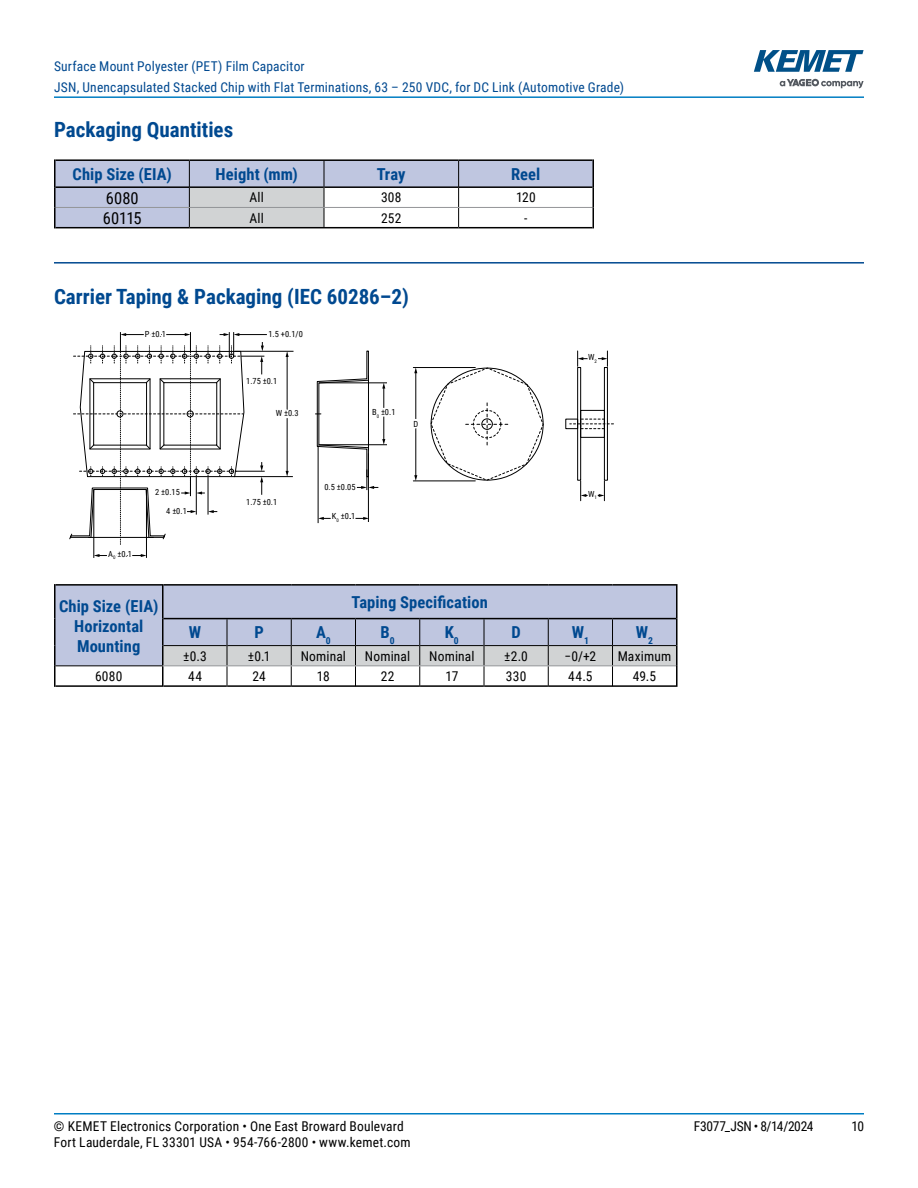
<style>
.page{position:relative;width:918px;height:1188px;background:#fff}
.page>*{position:absolute;margin:0;border:0;box-sizing:border-box;transform-origin:0 0}
.t1{font:700 21px "Roboto Condensed";color:#004990}
.t2{font:700 16.5px/19.8px "Roboto Condensed";letter-spacing:.005em;color:#004990;text-align:center}
.t3{font:16.5px "Roboto Condensed";letter-spacing:.005em;color:#000}
.t4{font:13.5px "Roboto Condensed";letter-spacing:.015em;color:#000}
.t5{font:13.5px/21px "Roboto Condensed";letter-spacing:.015em;color:#004990}
.t6{font:13.5px "Roboto Condensed";letter-spacing:-.025em;color:#000}
.t7{font:8.4px "Roboto Condensed";color:#000}
</style>
<div class="page">
<hr style="left:54px;top:1113px;width:810px;height:2px;background:#007dc3">
<hr style="left:54px;top:96px;width:810px;height:2px;background:#007dc3">
<svg style="left:780px;top:79px;width:84px;height:9px"></svg>
<svg style="left:754px;top:50px;width:110px;height:22px"></svg>
<hr style="left:54px;top:262px;width:810px;height:2px;background:#004990">
<svg style="left:56px;top:161px;width:536px;height:66px"></svg>
<hr style="left:56px;top:207px;width:133px;height:1px;background:#939598">
<hr style="left:189px;top:207px;width:135px;height:1px;background:#939598">
<hr style="left:324px;top:207px;width:135px;height:1px;background:#939598">
<hr style="left:459px;top:207px;width:133px;height:1px;background:#939598">
<hr style="left:56px;top:159px;width:133px;height:2px;background:#000">
<hr style="left:54px;top:159px;width:2px;height:28px;background:#000">
<hr style="left:189px;top:159px;width:135px;height:2px;background:#000">
<hr style="left:324px;top:159px;width:135px;height:2px;background:#000">
<hr style="left:459px;top:159px;width:133px;height:2px;background:#000">
<hr style="left:592px;top:159px;width:2px;height:28px;background:#000">
<hr style="left:54px;top:187px;width:2px;height:20px;background:#000">
<hr style="left:592px;top:187px;width:2px;height:20px;background:#000">
<hr style="left:54px;top:207px;width:2px;height:21px;background:#000">
<hr style="left:592px;top:207px;width:2px;height:21px;background:#000">
<hr style="left:56px;top:227px;width:133px;height:1px;background:#000">
<hr style="left:189px;top:227px;width:135px;height:1px;background:#000">
<hr style="left:324px;top:227px;width:135px;height:1px;background:#000">
<hr style="left:459px;top:227px;width:133px;height:1px;background:#000">
<svg style="left:431px;top:368px;width:113px;height:113px"></svg>
<div style="left:580px;top:410px;width:25px;height:28px;border:1px solid #000"></div>
<div style="left:577px;top:367px;width:4px;height:114px;border:1px solid #000"></div>
<div style="left:604px;top:367px;width:4px;height:114px;border:1px solid #000"></div>
<div style="left:580px;top:419px;width:25px;height:10px;border:1px dashed #000"></div>
<div style="left:565px;top:419px;width:13px;height:10px;border:1px solid #000"></div>
<svg style="left:570px;top:424px;width:44px;height:1px"></svg>
<hr style="left:318px;top:445px;width:1px;height:78px;background:#010101">
<hr style="left:368px;top:453px;width:1px;height:69px;background:#010101">
<hr style="left:323px;top:518px;width:41px;height:1px;background:#010101">
<svg style="left:363px;top:517px;width:6px;height:3px"></svg>
<svg style="left:315px;top:350px;width:72px;height:140px"></svg>
<svg style="left:318px;top:509px;width:39px;height:15px"></svg>
<svg style="left:69px;top:332px;width:225px;height:226px"></svg>
<svg style="left:577px;top:350px;width:31px;height:31px"></svg>
<hr style="left:413px;top:367px;width:62px;height:1px;background:#000">
<hr style="left:413px;top:481px;width:62px;height:1px;background:#000">
<hr style="left:416px;top:372px;width:1px;height:104px;background:#000">
<svg style="left:414px;top:475px;width:3px;height:6px"></svg>
<svg style="left:580px;top:481px;width:25px;height:21px"></svg>
<svg style="left:415px;top:416px;width:2px;height:15px"></svg>
<div style="left:56px;top:586px;width:620px;height:79px;background:#bfc6e0"></div>
<hr style="left:676px;top:666px;width:2px;height:21px;background:#000">
<hr style="left:676px;top:646px;width:2px;height:20px;background:#000">
<hr style="left:164px;top:584px;width:63px;height:2px;background:#000">
<hr style="left:227px;top:584px;width:64px;height:2px;background:#000">
<hr style="left:291px;top:584px;width:65px;height:2px;background:#000">
<hr style="left:356px;top:584px;width:64px;height:2px;background:#000">
<hr style="left:420px;top:584px;width:64px;height:2px;background:#000">
<hr style="left:484px;top:584px;width:64px;height:2px;background:#000">
<hr style="left:548px;top:584px;width:65px;height:2px;background:#000">
<hr style="left:613px;top:584px;width:63px;height:2px;background:#000">
<hr style="left:676px;top:584px;width:2px;height:35px;background:#000">
<hr style="left:676px;top:619px;width:2px;height:27px;background:#000">
<hr style="left:164px;top:618px;width:63px;height:1px;background:#000">
<hr style="left:227px;top:618px;width:64px;height:1px;background:#000">
<hr style="left:291px;top:618px;width:65px;height:1px;background:#000">
<hr style="left:356px;top:618px;width:64px;height:1px;background:#000">
<hr style="left:420px;top:618px;width:64px;height:1px;background:#000">
<hr style="left:484px;top:618px;width:64px;height:1px;background:#000">
<hr style="left:548px;top:618px;width:65px;height:1px;background:#000">
<hr style="left:613px;top:618px;width:63px;height:1px;background:#000">
<hr style="left:56px;top:584px;width:106px;height:2px;background:#000">
<hr style="left:54px;top:584px;width:2px;height:35px;background:#000">
<hr style="left:54px;top:619px;width:2px;height:27px;background:#000">
<hr style="left:54px;top:646px;width:2px;height:20px;background:#000">
<hr style="left:54px;top:666px;width:2px;height:21px;background:#000">
<hr style="left:56px;top:685px;width:106px;height:2px;background:#000">
<hr style="left:162px;top:584px;width:2px;height:35px;background:#000">
<svg style="left:162px;top:619px;width:515px;height:68px"></svg>
<hr style="left:162px;top:666px;width:2px;height:21px;background:#000">
<hr style="left:56px;top:665px;width:107px;height:1px;background:#000">
<hr style="left:163px;top:665px;width:64px;height:1px;background:#939598">
<hr style="left:227px;top:665px;width:64px;height:1px;background:#939598">
<hr style="left:291px;top:665px;width:65px;height:1px;background:#939598">
<hr style="left:356px;top:665px;width:64px;height:1px;background:#939598">
<hr style="left:420px;top:665px;width:64px;height:1px;background:#939598">
<hr style="left:484px;top:665px;width:64px;height:1px;background:#939598">
<hr style="left:548px;top:665px;width:65px;height:1px;background:#939598">
<hr style="left:613px;top:665px;width:63px;height:1px;background:#939598">
<p class="t5" style="left:54px;top:55px;width:572px">Surface Mount Polyester (PET) Film Capacitor<br>JSN, Unencapsulated Stacked Chip with Flat Terminations, 63 – 250 VDC, for DC Link (Automotive Grade)</p>
<h1 class="t1" style="left:54px;top:115px;width:181px">Packaging Quantities</h1>
<p class="t2" style="left:73px;top:164px;width:101px">Chip Size (EIA)</p>
<p class="t2" style="left:216px;top:164px;width:84px">Height (mm)</p>
<p class="t2" style="left:377px;top:164px;width:30px">Tray</p>
<p class="t2" style="left:511px;top:164px;width:31px">Reel</p>
<p class="t3" style="left:106px;top:186px;width:35px">6080</p>
<p class="t4" style="left:250px;top:188px;width:16px">All</p>
<p class="t4" style="left:381px;top:188px;width:22px">308</p>
<p class="t4" style="left:516px;top:188px;width:21px">120</p>
<p class="t3" style="left:103px;top:206px;width:40px">60115</p>
<p class="t4" style="left:250px;top:208px;width:16px">All</p>
<p class="t4" style="left:381px;top:208px;width:22px">252</p>
<p class="t4" style="left:524px;top:208px;width:5px">-</p>
<h1 class="t1" style="left:54px;top:282px;width:356px">Carrier Taping &amp; Packaging (IEC 60286–2)</h1>
<p class="t7" style="left:145px;top:328px;width:23px">P ±0.1</p>
<p class="t7" style="left:108px;top:548px;width:25px">A<sub>0</sub> ±0.1</p>
<p class="t7" style="left:155px;top:487px;width:26px">2 ±0.15</p>
<p class="t7" style="left:166px;top:505px;width:22px">4 ±0.1</p>
<p class="t7" style="left:268px;top:328px;width:36px">1.5 +0.1/0</p>
<p class="t7" style="left:246px;top:376px;width:33px">1.75 ±0.1</p>
<p class="t7" style="left:276px;top:408px;width:24px">W ±0.3</p>
<p class="t7" style="left:372px;top:406px;width:25px">B<sub>0</sub> ±0.1</p>
<p class="t7" style="left:413px;top:418px;width:6px">D</p>
<p class="t7" style="left:246px;top:496px;width:33px">1.75 ±0.1</p>
<p class="t7" style="left:324px;top:481px;width:33px">0.5 ±0.05</p>
<p class="t7" style="left:332px;top:511px;width:25px">K<sub>0</sub> ±0.1</p>
<p class="t7" style="left:588px;top:351px;width:10px">W<sub>2</sub></p>
<p class="t7" style="left:588px;top:488px;width:10px">W<sub>1</sub></p>
<p class="t2" style="left:59px;top:596px;width:101px">Chip Size (EIA)<br>Horizontal<br>Mounting</p>
<p class="t2" style="left:352px;top:592px;width:138px">Taping Specification</p>
<p class="t2" style="left:189px;top:622px;width:14px">W</p>
<p class="t2" style="left:254px;top:622px;width:11px">P</p>
<p class="t2" style="left:316px;top:622px;width:16px">A<sub>0</sub></p>
<p class="t2" style="left:381px;top:622px;width:16px">B<sub>0</sub></p>
<p class="t2" style="left:445px;top:622px;width:15px">K<sub>0</sub></p>
<p class="t2" style="left:511px;top:622px;width:11px">D</p>
<p class="t2" style="left:572px;top:622px;width:19px">W<sub>1</sub></p>
<p class="t2" style="left:636px;top:622px;width:19px">W<sub>2</sub></p>
<p class="t4" style="left:183px;top:647px;width:25px">±0.3</p>
<p class="t4" style="left:248px;top:647px;width:24px">±0.1</p>
<p class="t4" style="left:301px;top:647px;width:47px">Nominal</p>
<p class="t4" style="left:365px;top:647px;width:47px">Nominal</p>
<p class="t4" style="left:429px;top:647px;width:47px">Nominal</p>
<p class="t4" style="left:504px;top:647px;width:25px">±2.0</p>
<p class="t4" style="left:565px;top:647px;width:33px">−0/+2</p>
<p class="t4" style="left:618px;top:647px;width:55px">Maximum</p>
<p class="t4" style="left:95px;top:667px;width:29px">6080</p>
<p class="t4" style="left:188px;top:667px;width:15px">44</p>
<p class="t4" style="left:252px;top:667px;width:15px">24</p>
<p class="t4" style="left:317px;top:667px;width:14px">18</p>
<p class="t4" style="left:381px;top:667px;width:15px">22</p>
<p class="t4" style="left:445px;top:667px;width:14px">17</p>
<p class="t4" style="left:506px;top:667px;width:22px">330</p>
<p class="t4" style="left:568px;top:667px;width:26px">44.5</p>
<p class="t4" style="left:633px;top:667px;width:25px">49.5</p>
<p class="t4" style="left:54px;top:1116px;width:351px">© KEMET Electronics Corporation • One East Broward Boulevard</p>
<p class="t6" style="left:694px;top:1116px;width:121px">F3077_JSN • 8/14/2024</p>
<p class="t4" style="left:852px;top:1116px;width:14px">10</p>
<p class="t4" style="left:54px;top:1133px;width:358px">Fort Lauderdale, FL 33301 USA • 954-766-2800 • www.kemet.com</p>
</div>
